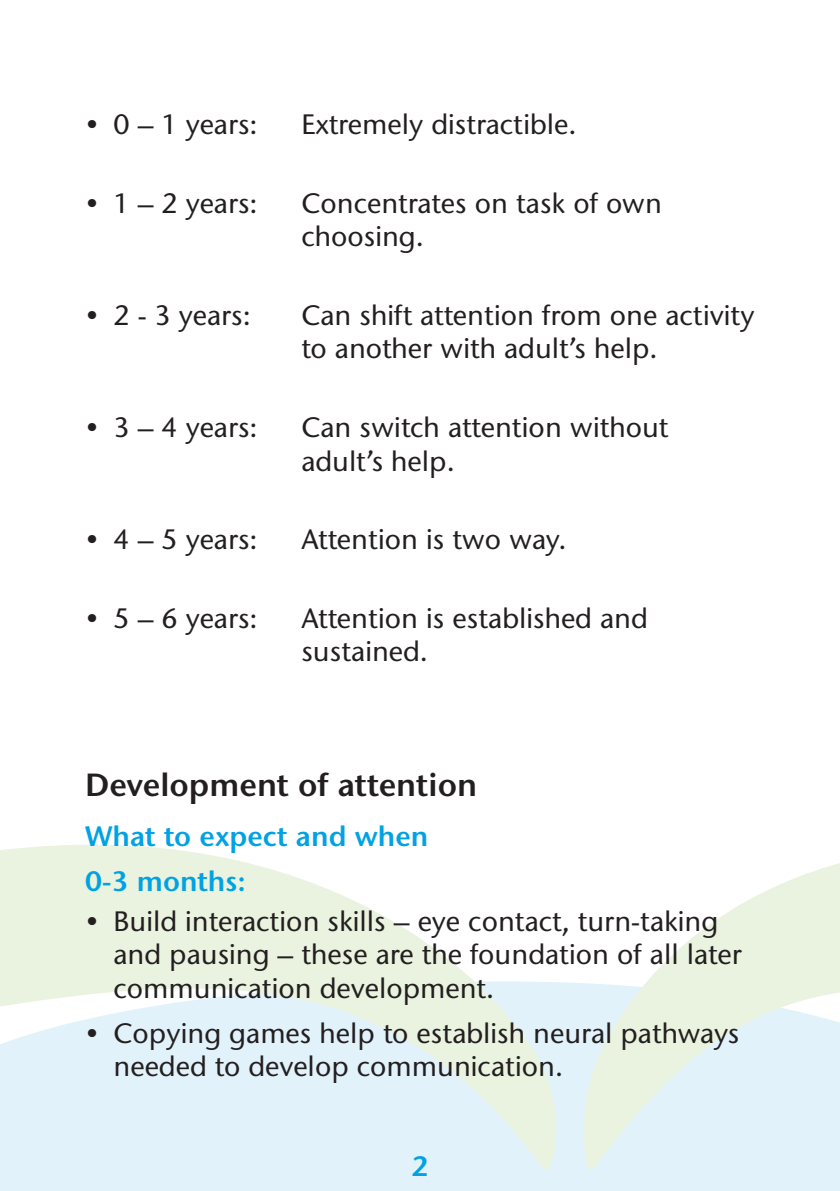
<style>
.page{position:relative;width:840px;height:1191px;background:#fff}
.page>*{position:absolute;margin:0;border:0;box-sizing:border-box;transform-origin:0 0}
.Sub-heading{font:600 32px "Stone Sans ITC Std";color:#231f20}
.t1{font:500 28px/33.6px "Stone Sans ITC Std";color:#231f20}
.bold_body{font:600 28px "Stone Sans ITC Std";color:#00a2e4}
</style>
<div class="page">
<div style="left:0;top:982px;width:839px;height:209px;background:#e2f2fb"></div>
<svg style="left:0;top:844px;width:568px;height:325px"></svg>
<svg style="left:573px;top:863px;width:266px;height:306px"></svg>
<p class="t1" style="left:85px;top:107px;width:174px">• 0 – 1 years:</p>
<p class="t1" style="left:301px;top:107px;width:276px">Extremely distractible.</p>
<p class="t1" style="left:85px;top:186px;width:174px">• 1 – 2 years:</p>
<p class="t1" style="left:301px;top:186px;width:362px">Concentrates on task of own choosing.</p>
<p class="t1" style="left:85px;top:298px;width:167px">• 2 - 3 years:</p>
<p class="t1" style="left:301px;top:298px;width:454px">Can shift attention from one activity to another with adult’s help.</p>
<p class="t1" style="left:85px;top:410px;width:174px">• 3 – 4 years:</p>
<p class="t1" style="left:301px;top:410px;width:368px">Can switch attention without adult’s help.</p>
<p class="t1" style="left:85px;top:522px;width:174px">• 4 – 5 years:</p>
<p class="t1" style="left:301px;top:522px;width:267px">Attention is two way.</p>
<p class="t1" style="left:85px;top:601px;width:174px">• 5 – 6 years:</p>
<p class="t1" style="left:301px;top:601px;width:348px">Attention is established and sustained.</p>
<p class="Sub-heading" style="left:85px;top:764px;width:393px">Development of attention</p>
<p class="bold_body" style="left:85px;top:819px;width:345px">What to expect and when</p>
<p class="bold_body" style="left:85px;top:864px;width:162px">0-3 months:</p>
<p class="t1" style="left:113px;top:903px;width:629px;text-indent:-28px">• Build interaction skills – eye contact, turn-taking and pausing – these are the foundation of all later communication development.</p>
<p class="t1" style="left:113px;top:1016px;width:627px;text-indent:-28px">• Copying games help to establish neural pathways needed to develop communication.</p>
<p class="bold_body" style="left:411px;top:1148px;width:19px">2</p>
</div>
